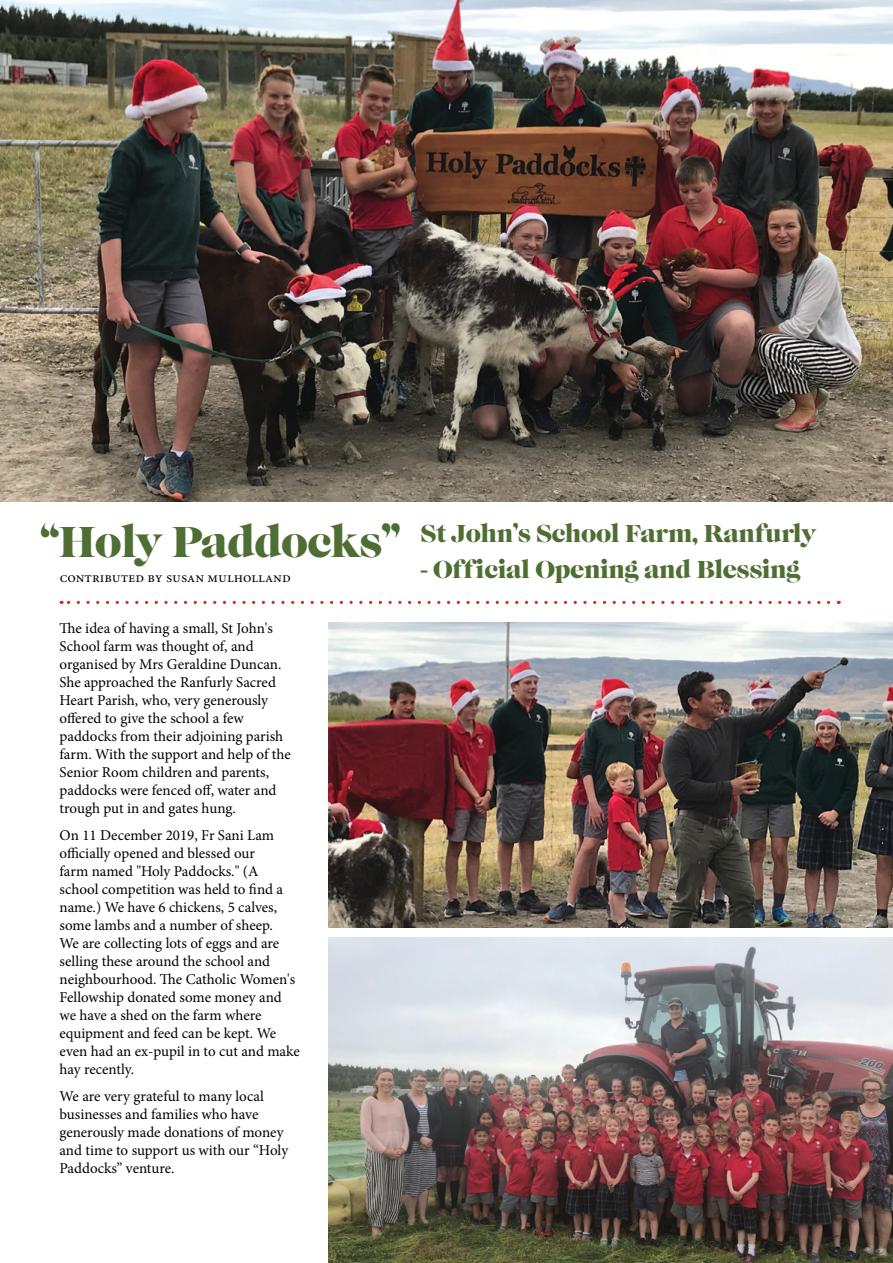
<style>
.page{position:relative;width:893px;height:1263px;background:#fff}
.page>*{position:absolute;margin:0;border:0;box-sizing:border-box;transform-origin:0 0}
.t1{font:45px "Caslon Gra D";letter-spacing:-.015em;color:#4f6e33}
.t2{font:25.5px "Caslon Gra D";letter-spacing:-.015em;color:#4f6e33}
.t3{font:15px/18px "Minion Pro";letter-spacing:-.005em;color:#000}
.t4{font:15px "Minion Exp";color:#000}
</style>
<div class="page">
<img style="left:0;top:0;width:893px;height:502px">
<img style="left:328px;top:622px;width:565px;height:305px">
<img style="left:328px;top:938px;width:565px;height:325px">
<svg style="left:61px;top:601px;width:768px;height:3px"></svg>
<svg style="left:29px;top:35px;width:31px;height:25px"></svg>
<h1 class="t1" style="left:40px;top:515px;width:362px">“Holy Paddocks”</h1>
<p class="t4" style="left:60px;top:572px;width:233px">contributed by susan mulholland</p>
<p class="t3" style="left:60px;top:620px;width:233px">The idea of having a small, St John's School farm was thought of, and organised by Mrs Geraldine Duncan.<br>She approached the Ranfurly Sacred Heart Parish, who, very generously offered to give the school a few paddocks from their adjoining parish farm. With the support and help of the Senior Room children and parents, paddocks were fenced off, water and trough put in and gates hung.</p>
<p class="t3" style="left:60px;top:826px;width:242px">On 11 December 2019, Fr Sani Lam officially opened and blessed our<br>farm named "Holy Paddocks." (A school competition was held to find a name.) We have 6 chickens, 5 calves, some lambs and a number of sheep.<br>We are collecting lots of eggs and are selling these around the school and neighbourhood. The Catholic Women's<br>Fellowship donated some money and we have a shed on the farm where equipment and feed can be kept. We even had an ex-pupil in to cut and make hay recently.</p>
<p class="t3" style="left:60px;top:1087px;width:230px">We are very grateful to many local businesses and families who have generously made donations of money and time to support us with our “Holy<br>Paddocks” venture.</p>
<h2 class="t2" style="left:421px;top:518px;width:397px">St John’s School Farm, Ranfurly</h2>
<h2 class="t2" style="left:421px;top:554px;width:381px">- Official Opening and Blessing</h2>
</div>
